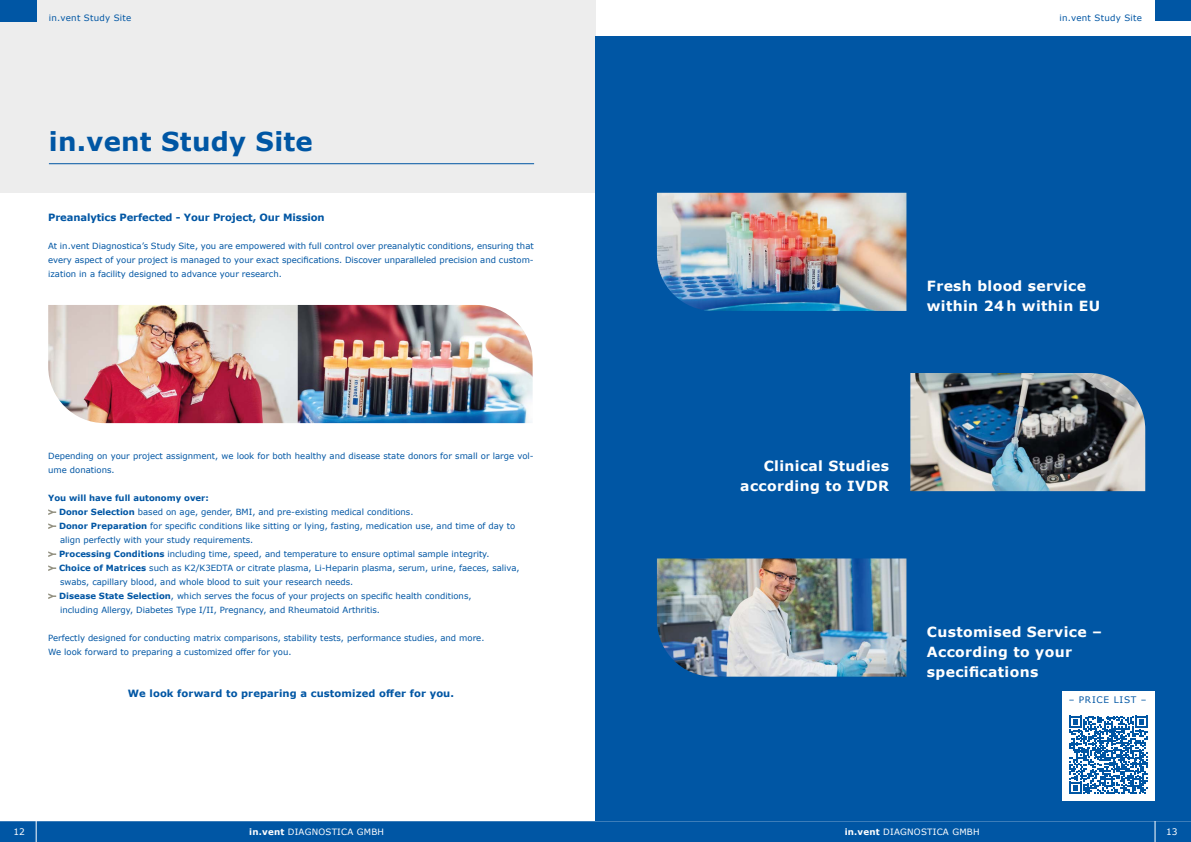
<style>
.page{position:relative;width:1191px;height:842px;background:#fff}
.page>*{position:absolute;margin:0;border:0;box-sizing:border-box;transform-origin:0 0}
.t1{font:700 26px "Verdana";letter-spacing:.01em;color:#0056a4}
.t2{font:700 14px/20px "Verdana";letter-spacing:.025em;color:#fff}
.t3{font:700 10px "Verdana";letter-spacing:.01em;color:#0056a4}
.t4{font:700 10px "Verdana";letter-spacing:-.01em;color:#0056a4}
.t5{font:9px "Verdana";letter-spacing:.085em;color:#0056a4}
.t6{font:9px "Verdana";color:#fff}
.t7{font:8.7px "Verdana";letter-spacing:.025em;color:#fff}
.t8{font:8.7px "Verdana";letter-spacing:.025em;color:#0056a4}
.t9{font:8.5px/14px "Verdana";color:#0056a4}
.s1{font-weight:700}
</style>
<div class="page">
<div style="left:0;top:821px;width:1191px;height:21px;background:#0056a4"></div>
<div style="left:1155px;top:0;width:36px;height:21px;background:#0056a4"></div>
<svg style="left:36px;top:821px;width:1px;height:21px"></svg>
<svg style="left:1154px;top:821px;width:1px;height:21px"></svg>
<div style="left:0;top:0;width:595px;height:193px;background:#ededed"></div>
<hr style="left:49px;top:163px;width:485px;height:1px;background:#0056a4">
<div style="left:0;top:0;width:36px;height:21px;background:#0056a4"></div>
<svg style="left:48px;top:509px;width:8px;height:6px"></svg>
<svg style="left:48px;top:523px;width:8px;height:6px"></svg>
<svg style="left:48px;top:551px;width:8px;height:6px"></svg>
<svg style="left:48px;top:565px;width:8px;height:6px"></svg>
<svg style="left:48px;top:593px;width:8px;height:6px"></svg>
<img style="left:48px;top:305px;width:484px;height:118px">
<div style="left:595px;top:36px;width:596px;height:784px;background:#0056a4"></div>
<img style="left:657px;top:193px;width:249px;height:118px">
<img style="left:657px;top:558px;width:249px;height:119px">
<img style="left:910px;top:373px;width:235px;height:118px">
<div style="left:1062px;top:691px;width:92px;height:110px;background:#fff"></div>
<svg style="left:1069px;top:716px;width:78px;height:78px"></svg>
<p class="t8" style="left:49px;top:12px;width:84px">in.vent Study Site</p>
<p class="t8" style="left:1059px;top:12px;width:84px">in.vent Study Site</p>
<h1 class="t1" style="left:49px;top:123px;width:265px">in.vent Study Site</h1>
<p class="t4" style="left:48px;top:210px;width:278px">Preanalytics Perfected - Your Project, Our Mission</p>
<p class="t9" style="left:48px;top:239px;width:487px;text-align:justify">At in.vent Diagnostica’s Study Site, you are empowered with full control over preanalytic conditions, ensuring that every aspect of your project is managed to your exact specifications. Discover unparalleled precision and custom&shy;ization in a facility designed to advance your research.</p>
<p class="t9" style="left:48px;top:449px;width:487px">Depending on your project assignment, we look for both healthy and disease state donors for small or large vol&shy;ume donations.</p>
<p class="t9" style="left:59px;top:491px;width:462px;text-indent:-11px"><span class="s1">You will have full autonomy over:<br>Donor Selection</span> based on age, gender, BMI, and pre-existing medical conditions.<br><span class="s1">Donor Preparation</span> for specific conditions like sitting or lying, fasting, medication use, and time of day to align perfectly with your study requirements.<br><span class="s1">Processing Conditions</span> including time, speed, and temperature to ensure optimal sample integrity.<br><span class="s1">Choice of Matrices</span> such as K2/K3EDTA or citrate plasma, Li-Heparin plasma, serum, urine, faeces, saliva, swabs, capillary blood, and whole blood to suit your research needs.<br><span class="s1">Disease State Selection</span>, which serves the focus of your projects on specific health conditions,<br>including Allergy, Diabetes Type I/II, Pregnancy, and Rheumatoid Arthritis.</p>
<p class="t9" style="left:48px;top:631px;width:438px">Perfectly designed for conducting matrix comparisons, stability tests, performance studies, and more.<br>We look forward to preparing a customized offer for you.</p>
<p class="t3" style="left:128px;top:687px;width:328px">We look forward to preparing a customized offer for you.</p>
<h2 class="t2" style="left:927px;top:275px;width:175px">Fresh blood service within 24 h within EU</h2>
<h2 class="t2" style="left:740px;top:455px;width:150px;text-align:right">Clinical Studies according to IVDR</h2>
<h2 class="t2" style="left:927px;top:621px;width:177px">Customised Service –<br>According to your specifications</h2>
<p class="t5" style="left:1068px;top:693px;width:79px">– PRICE LIST –</p>
<p class="t6" style="left:13px;top:825px;width:13px">12</p>
<p class="t7" style="left:249px;top:826px;width:136px"><span class="s1">in.vent</span> DIAGNOSTICA GMBH</p>
<p class="t7" style="left:844px;top:826px;width:136px"><span class="s1">in.vent</span> DIAGNOSTICA GMBH</p>
<p class="t6" style="left:1166px;top:825px;width:13px">13</p>
</div>
